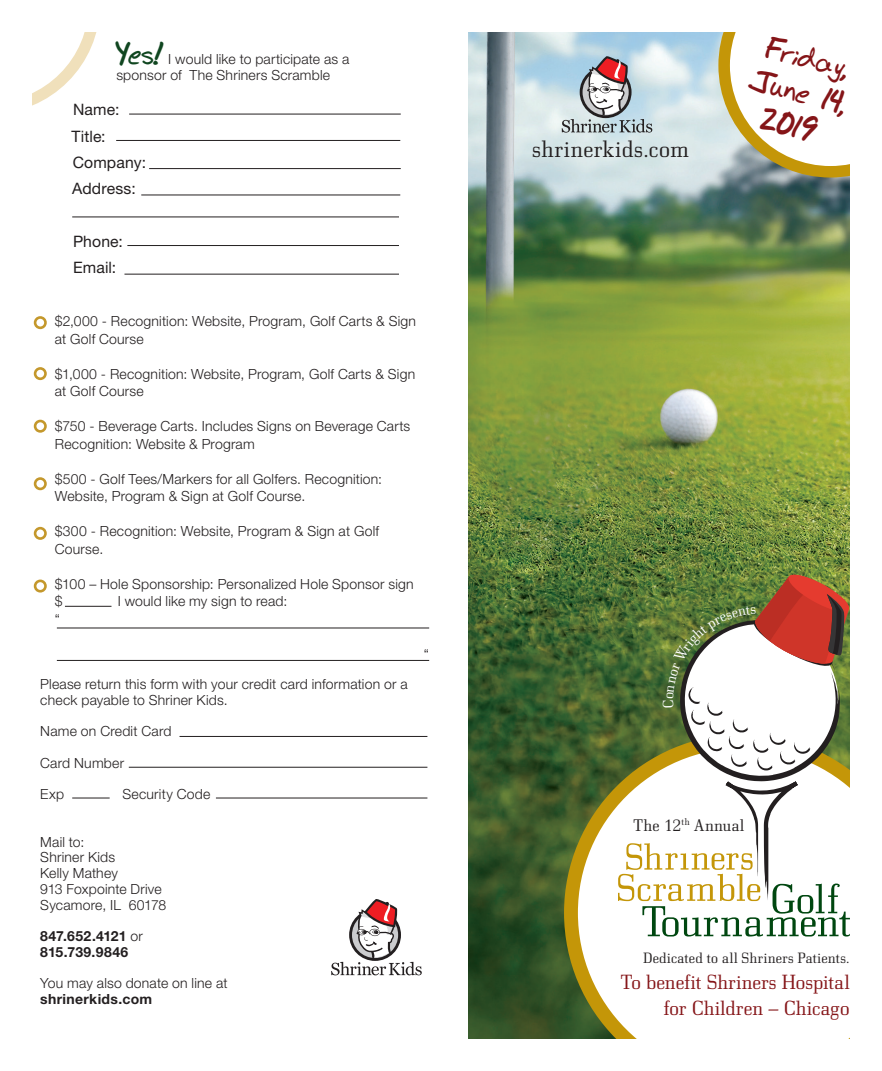
<style>
.page{position:relative;width:882px;height:1071px;background:#fff}
.page>*{position:absolute;margin:0;border:0;box-sizing:border-box;transform-origin:0 0}
.t1{font:700 28px/35px "Bud Hand";color:#851518;text-align:center}
.t2{font:23.28px "Bodonitown";letter-spacing:.03em;color:#231f20}
.t3{font:20.3px/25.7px "Bodonitown";letter-spacing:.01em;color:#851518;text-align:right}
.t4{font:16.62px "Bodonitown";letter-spacing:.035em;color:#231f20}
.t5{font:15.75px "Helvetica Neue LT Std";letter-spacing:.01em;color:#231f20}
.t6{font:14.7px "Bodonitown";letter-spacing:.025em;color:#231f20}
.t7{font:300 14px/17.5px "Helvetica Neue LT Std";letter-spacing:.015em;color:#231f20}
.t8{font:700 14px "Helvetica Neue LT Std";letter-spacing:.015em;color:#231f20}
.t9{font:700 14px "Helvetica Neue LT Std";letter-spacing:.035em;color:#231f20}
.s1{font-family:"Bud Hand";font-weight:700;font-size:28px;color:#104620}
.s2{font-weight:300}
.s3{font-weight:700}
</style>
<div class="page">
<svg style="left:32px;top:32px;width:65px;height:74px"></svg>
<hr style="left:129px;top:114px;width:272px;height:1px;background:#231f20">
<hr style="left:116px;top:140px;width:284px;height:1px;background:#231f20">
<hr style="left:149px;top:168px;width:252px;height:1px;background:#231f20">
<hr style="left:141px;top:195px;width:259px;height:1px;background:#231f20">
<hr style="left:72px;top:216px;width:327px;height:1px;background:#231f20">
<div style="left:34px;top:316px;width:13px;height:13px;border:3px solid #c4982c;border-radius:50%"></div>
<div style="left:34px;top:367px;width:13px;height:13px;border:3px solid #c4982c;border-radius:50%"></div>
<div style="left:34px;top:420px;width:13px;height:13px;border:3px solid #c4982c;border-radius:50%"></div>
<div style="left:34px;top:477px;width:13px;height:13px;border:3px solid #c4982c;border-radius:50%"></div>
<div style="left:34px;top:527px;width:13px;height:13px;border:3px solid #c4982c;border-radius:50%"></div>
<div style="left:34px;top:580px;width:13px;height:13px;border:3px solid #c4982c;border-radius:50%"></div>
<img style="left:469px;top:32px;width:381px;height:1007px">
<svg style="left:718px;top:32px;width:132px;height:146px"></svg>
<svg style="left:564px;top:734px;width:54px;height:305px;background:#656e22"></svg>
<svg style="left:578px;top:748px;width:272px;height:291px"></svg>
<svg style="left:562px;top:56px;width:90px;height:77px;background:#b5b8be"></svg>
<svg style="left:331px;top:899px;width:91px;height:76px"></svg>
<hr style="left:127px;top:245px;width:272px;height:1px;background:#231f20">
<hr style="left:124px;top:274px;width:275px;height:1px;background:#231f20">
<hr style="left:65px;top:606px;width:46px;height:1px;background:#231f20">
<hr style="left:57px;top:628px;width:372px;height:1px;background:#231f20">
<hr style="left:57px;top:660px;width:372px;height:1px;background:#231f20">
<hr style="left:180px;top:736px;width:247px;height:1px;background:#231f20">
<hr style="left:129px;top:767px;width:298px;height:1px;background:#231f20">
<hr style="left:72px;top:798px;width:38px;height:1px;background:#231f20">
<hr style="left:216px;top:798px;width:211px;height:1px;background:#231f20">
<svg style="left:618px;top:572px;width:232px;height:365px"></svg>
<p class="t7" style="left:116px;top:51px;width:235px;line-height:15.8px"><span class="s1">Yes!</span> I would like to participate as a sponsor of The Shriners Scramble</p>
<p class="t5" style="left:73px;top:100px;width:48px">Name:</p>
<p class="t5" style="left:71px;top:127px;width:36px">Title:</p>
<p class="t5" style="left:73px;top:153px;width:75px">Company:</p>
<p class="t5" style="left:72px;top:179px;width:65px">Address:</p>
<p class="t5" style="left:73px;top:232px;width:51px">Phone:</p>
<p class="t5" style="left:73px;top:258px;width:45px">Email:</p>
<p class="t7" style="left:55px;top:312px;width:363px">$2,000 - Recognition: Website, Program, Golf Carts &amp; Sign at Golf Course</p>
<p class="t7" style="left:55px;top:365px;width:362px">$1,000 - Recognition: Website, Program, Golf Carts &amp; Sign at Golf Course</p>
<p class="t7" style="left:55px;top:417px;width:357px">$750 - Beverage Carts. Includes Signs on Beverage Carts<br>Recognition: Website &amp; Program</p>
<p class="t7" style="left:55px;top:470px;width:329px">$500 - Golf Tees/Markers for all Golfers. Recognition:<br>Website, Program &amp; Sign at Golf Course.</p>
<p class="t7" style="left:55px;top:522px;width:326px">$300 - Recognition: Website, Program &amp; Sign at Golf<br>Course.</p>
<p class="t7" style="left:55px;top:575px;width:360px">$100 – Hole Sponsorship: Personalized Hole Sponsor sign</p>
<p class="t7" style="left:55px;top:592px;width:9px">$</p>
<p class="t7" style="left:118px;top:592px;width:171px">I would like my sign to read:</p>
<p class="t7" style="left:55px;top:610px;width:7px">“</p>
<p class="t7" style="left:40px;top:676px;width:369px;line-height:15.8px">Please return this form with your credit card information or a check payable to Shriner Kids.</p>
<p class="t7" style="left:40px;top:722px;width:133px">Name on Credit Card</p>
<p class="t7" style="left:40px;top:754px;width:85px">Card Number</p>
<p class="t7" style="left:40px;top:785px;width:25px">Exp</p>
<p class="t7" style="left:123px;top:785px;width:89px">Security Code</p>
<p class="t7" style="left:40px;top:833px;width:45px">Mail to:</p>
<p class="t7" style="left:40px;top:848px;width:76px">Shriner Kids</p>
<p class="t7" style="left:40px;top:864px;width:79px">Kelly Mathey</p>
<p class="t7" style="left:40px;top:880px;width:123px">913 Foxpointe Drive</p>
<p class="t7" style="left:40px;top:896px;width:127px">Sycamore, IL 60178</p>
<p class="t8" style="left:40px;top:927px;width:104px">847.652.4121 <span class="s2">or</span></p>
<p class="t9" style="left:40px;top:943px;width:90px">815.739.9846</p>
<p class="t7" style="left:40px;top:975px;width:189px;line-height:15.8px">You may also donate on line at <span class="s3">shrinerkids.com</span></p>
<p class="t7" style="left:424px;top:645px;width:7px">“</p>
<p class="t2" style="left:532px;top:135px;width:158px">shrinerkids.com</p>
<p class="t1" style="left:765px;top:29px;width:98px;rotate:15deg">Friday,<br>June 14,<br>2019</p>
<p class="t4" style="left:634px;top:815px;width:112px">The 12<sup>th</sup> Annual</p>
<p class="t6" style="left:643px;top:950px;width:208px">Dedicated to all Shriners Patients.</p>
<p class="t3" style="left:621px;top:969px;width:230px">To benefit Shriners Hospital for Children – Chicago</p>
</div>
